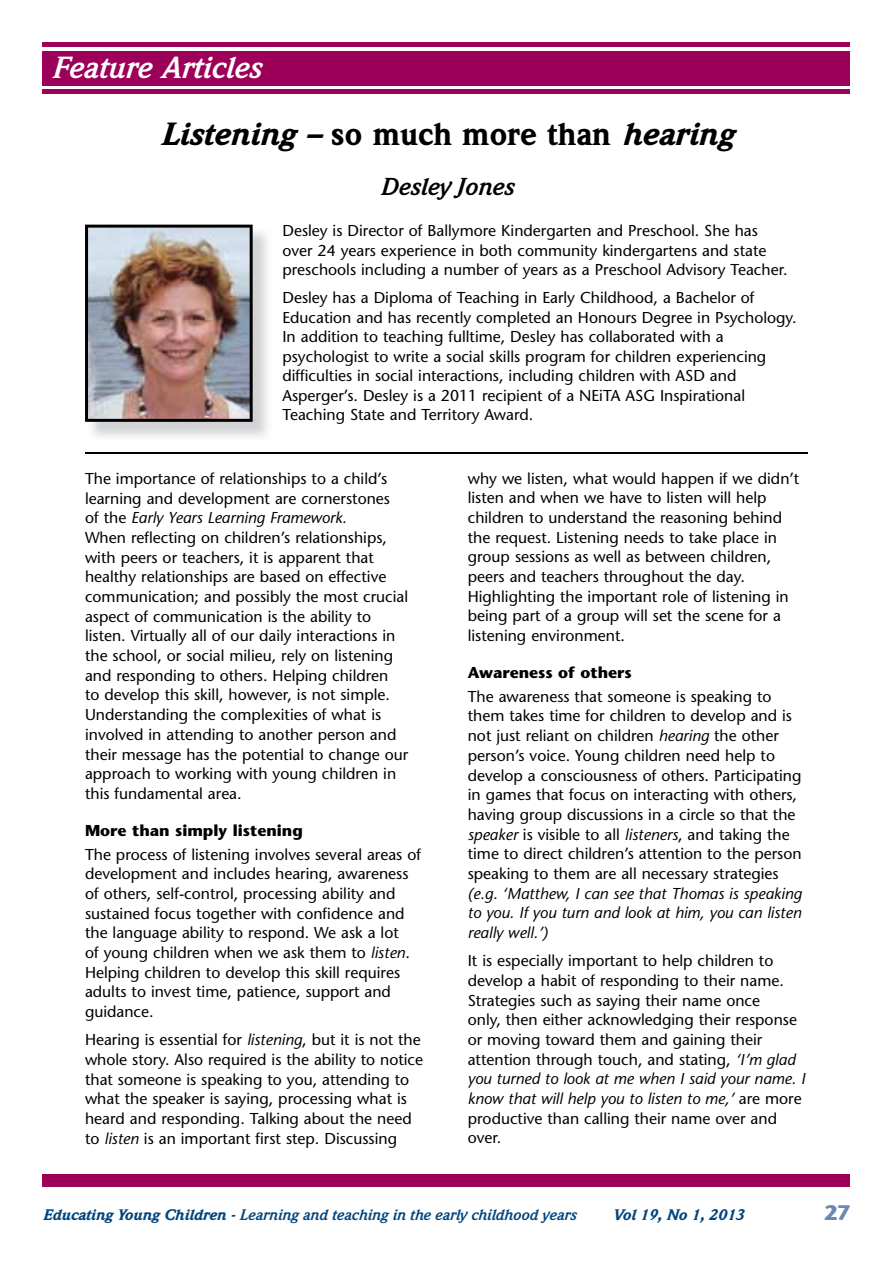
<style>
.page{position:relative;width:893px;height:1263px;background:#fff}
.page>*{position:absolute;margin:0;border:0;box-sizing:border-box;transform-origin:0 0}
.t1{font:italic 900 31.5px "Weidemann";color:#000}
.t2{font:italic 700 30px "Weidemann";color:#fff}
.t3{font:italic 700 24px "Weidemann";color:#000}
.t4{font:700 21px "Stone Sans";color:#6b88b3}
.t5{font:15.75px/19.6px "Stone Sans";color:#000}
.t6{font:italic 15.75px/19.6px "Stone Sans";color:#000;text-align:justify}
.t7{font:700 15.75px "Stone Sans";color:#000}
.t8{font:italic 700 15px "Weidemann";color:#00447c}
.t9{font:italic 900 15px "Weidemann";color:#00447c}
.s1{font-style:normal}
.s2{font-style:italic}
.s3{font-weight:900}
</style>
<div class="page">
<div style="left:43px;top:1174px;width:807px;height:12px;background:#9c0058"></div>
<div style="left:43px;top:51px;width:807px;height:34px;background:#9c0058"></div>
<hr style="left:43px;top:43px;width:807px;height:4px;background:#9c0058">
<div style="left:43px;top:89px;width:807px;height:5px;background:#9c0058"></div>
<hr style="left:85px;top:452px;width:723px;height:2px;background:#000">
<img style="left:85px;top:225px;width:168px;height:197px">
<h2 class="t2" style="left:51px;top:50px;width:211px">Feature Articles</h2>
<h1 class="t1" style="left:160px;top:116px;width:575px">Listening – <span class="s1">so much more than</span> hearing</h1>
<h3 class="t3" style="left:380px;top:173px;width:135px">Desley Jones</h3>
<p class="t5" style="left:282px;top:221px;width:507px">Desley is Director of Ballymore Kindergarten and Preschool. She has over 24 years experience in both community kindergartens and state preschools including a number of years as a Preschool Advisory Teacher.</p>
<p class="t5" style="left:282px;top:288px;width:516px">Desley has a Diploma of Teaching in Early Childhood, a Bachelor of Education and has recently completed an Honours Degree in Psychology.<br>In addition to teaching fulltime, Desley has collaborated with a psychologist to write a social skills program for children experiencing difficulties in social interactions, including children with ASD and Asperger’s. Desley is a 2011 recipient of a NEiTA ASG Inspirational Teaching State and Territory Award.</p>
<p class="t5" style="left:85px;top:468px;width:325px">The importance of relationships to a child’s learning and development are cornerstones<br>of the <span class="s2">Early Years Learning Framework.<br></span>When reflecting on children’s relationships, with peers or teachers, it is apparent that healthy relationships are based on effective communication; and possibly the most crucial aspect of communication is the ability to listen. Virtually all of our daily interactions in the school, or social milieu, rely on listening and responding to others. Helping children<br>to develop this skill, however, is not simple.<br>Understanding the complexities of what is involved in attending to another person and their message has the potential to change our approach to working with young children in this fundamental area.</p>
<p class="t7" style="left:85px;top:821px;width:219px">More than simply listening</p>
<p class="t5" style="left:85px;top:844px;width:338px">The process of listening involves several areas of development and includes hearing, awareness of others, self-control, processing ability and sustained focus together with confidence and the language ability to respond. We ask a lot<br>of young children when we ask them to <span class="s2">listen</span>.<br>Helping children to develop this skill requires adults to invest time, patience, support and guidance.</p>
<p class="t5" style="left:85px;top:1030px;width:340px">Hearing is essential for <span class="s2">listening</span>, but it is not the whole story. Also required is the ability to notice that someone is speaking to you, attending to what the speaker is saying, processing what is heard and responding. Talking about the need to <span class="s2">listen</span> is an important first step. Discussing</p>
<p class="t5" style="left:468px;top:468px;width:333px">why we listen, what would happen if we didn’t listen and when we have to listen will help children to understand the reasoning behind the request. Listening needs to take place in group sessions as well as between children, peers and teachers throughout the day.<br>Highlighting the important role of listening in being part of a group will set the scene for a listening environment.</p>
<p class="t7" style="left:468px;top:663px;width:165px">Awareness of others</p>
<p class="t5" style="left:468px;top:686px;width:335px">The awareness that someone is speaking to them takes time for children to develop and is not just reliant on children <span class="s2">hearing</span> the other person’s voice. Young children need help to develop a consciousness of others. Participating in games that focus on interacting with others, having group discussions in a circle so that the <span class="s2">speaker</span> is visible to all <span class="s2">listeners</span>, and taking the time to direct children’s attention to the person speaking to them are all necessary strategies</p>
<p class="t6" style="left:468px;top:883px;width:336px">(e.g. ‘Matthew, I can see that Thomas is speaking to you. If you turn and look at him, you can listen really well.’)</p>
<p class="t5" style="left:468px;top:951px;width:339px">It is especially important to help children to develop a habit of responding to their name.<br>Strategies such as saying their name once<br>only, then either acknowledging their response or moving toward them and gaining their attention through touch, and stating, <span class="s2">‘I’m glad you turned to look at me when I said your name. I know that will help you to listen to me,’</span> are more productive than calling their name over and over.</p>
<p class="t8" style="left:43px;top:1206px;width:535px"><span class="s3">Educating Young Children -</span> Learning and teaching in the early childhood years</p>
<p class="t9" style="left:613px;top:1206px;width:133px">Vol 19, No 1, 2013</p>
<h3 class="t4" style="left:824px;top:1200px;width:28px">27</h3>
</div>
